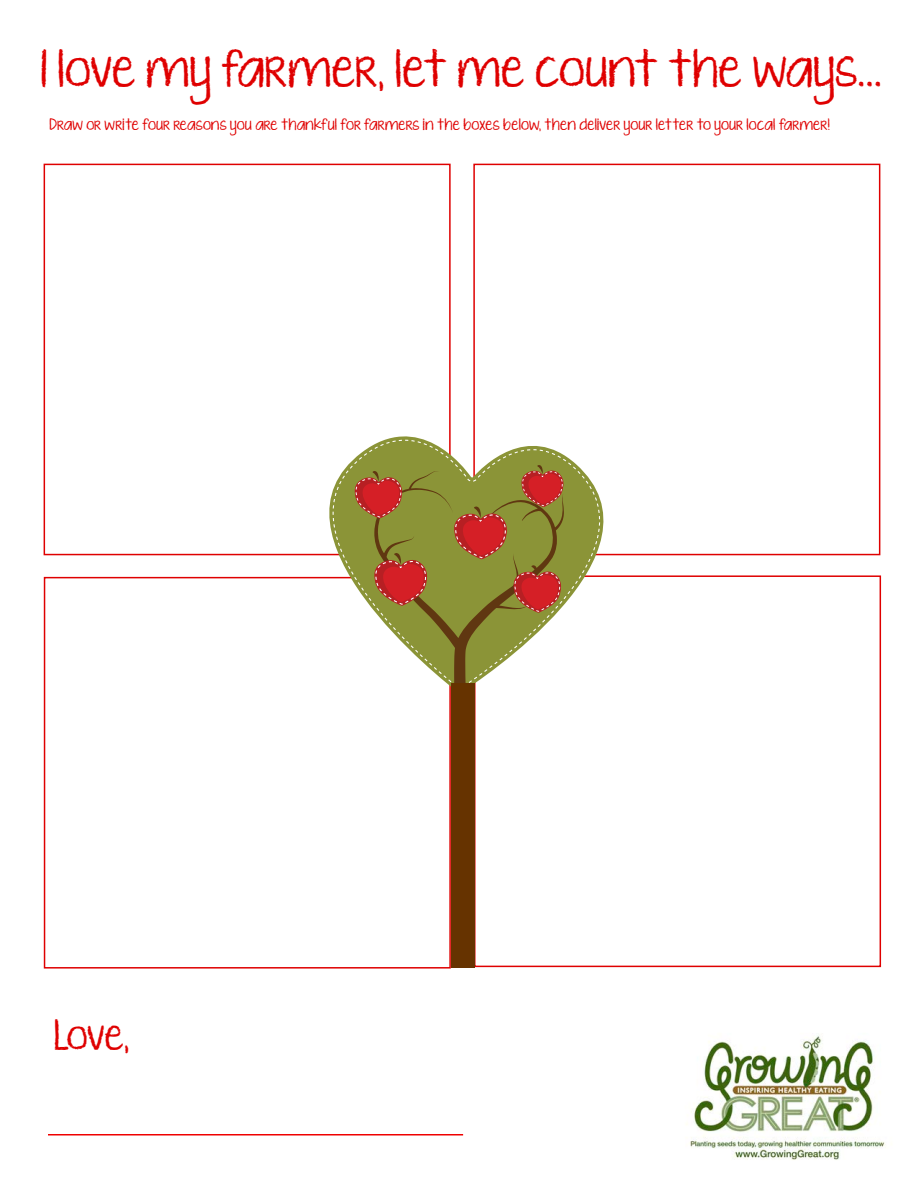
<style>
.page{position:relative;width:918px;height:1188px;background:#fff}
.page>*{position:absolute;margin:0;border:0;box-sizing:border-box;transform-origin:0 0}
.t1{font:39px "KG Ten Thousand Reasons";color:#df0000}
.t2{font:31.5px "KG Ten Thousand Reasons";color:#df0000}
.t3{font:12px "KG Ten Thousand Reasons";letter-spacing:.01em;color:#df0000}
</style>
<div class="page">
<img style="left:686px;top:1036px;width:199px;height:124px">
<hr style="left:48px;top:1134px;width:415px;height:2px;background:#ef0000">
<div style="left:44px;top:164px;width:407px;height:391px;border:2px solid #df0000"></div>
<div style="left:473px;top:164px;width:407px;height:391px;border:2px solid #df0000"></div>
<div style="left:44px;top:577px;width:407px;height:392px;border:2px solid #df0000"></div>
<div style="left:474px;top:575px;width:407px;height:392px;border:2px solid #df0000"></div>
<svg style="left:318px;top:418px;width:298px;height:162px"></svg>
<svg style="left:332px;top:439px;width:268px;height:166px"></svg>
<svg style="left:352px;top:464px;width:212px;height:227px"></svg>
<div style="left:451px;top:683px;width:23px;height:285px;background:#630"></div>
<p class="t1" style="left:41px;top:40px;width:842px">I love my farmer, let me count the ways...</p>
<p class="t3" style="left:50px;top:115px;width:782px">Draw or write four reasons you are thankful for farmers in the boxes below, then deliver your letter to your local farmer!</p>
<p class="t2" style="left:54px;top:1012px;width:77px">Love,</p>
</div>
